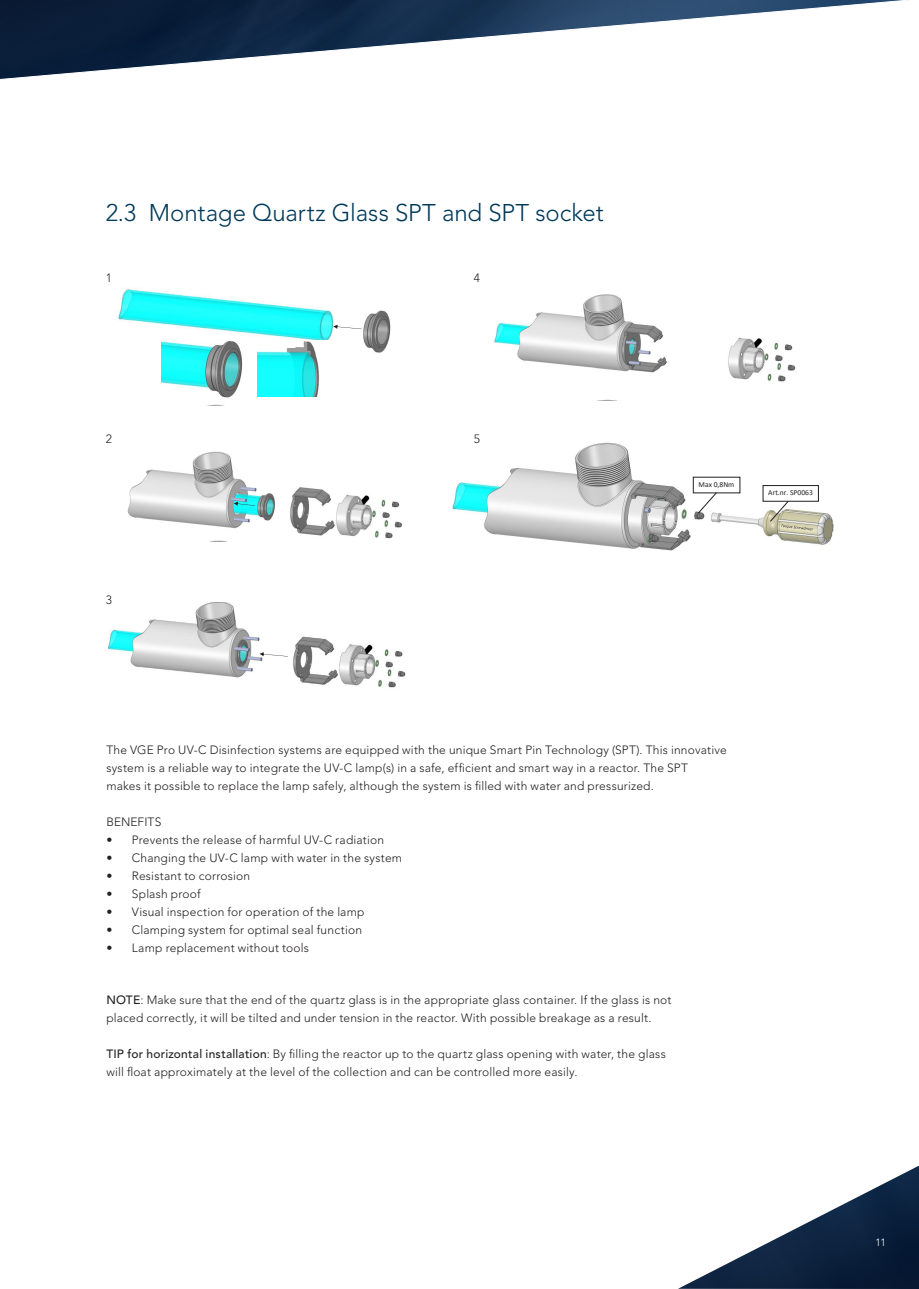
<style>
.page{position:relative;width:919px;height:1289px;background:#fff}
.page>*{position:absolute;margin:0;border:0;box-sizing:border-box;transform-origin:0 0}
.t1{font:300 24px "Avenir LT Std";letter-spacing:-.005em;color:#003859}
.t2{font:300 12px/18px "Avenir LT Std";letter-spacing:.015em;color:#231f20}
.t3{font:300 10.5px "Avenir LT Std";color:#fff}
.t4{font:7.65px "Calibri";color:#231f20}
.s1{font-weight:500}
</style>
<div class="page">
<img style="left:679px;top:1166px;width:239px;height:122px">
<svg style="left:0;top:0;width:908px;height:406px"></svg>
<img style="left:113px;top:287px;width:282px;height:66px">
<img style="left:161px;top:339px;width:88px;height:61px">
<img style="left:122px;top:404px;width:282px;height:1px">
<svg style="left:333px;top:325px;width:28px;height:4px"></svg>
<img style="left:258px;top:341px;width:71px;height:55px">
<img style="left:446px;top:399px;width:391px;height:2px">
<img style="left:487px;top:295px;width:310px;height:87px">
<img style="left:127px;top:451px;width:276px;height:88px">
<img style="left:209px;top:540px;width:19px;height:2px">
<svg style="left:234px;top:501px;width:21px;height:5px"></svg>
<img style="left:107px;top:603px;width:299px;height:85px">
<svg style="left:259px;top:652px;width:29px;height:4px"></svg>
<img style="left:452px;top:442px;width:381px;height:109px">
<div style="left:693px;top:477px;width:46px;height:16px;background:#fff"></div>
<div style="left:763px;top:485px;width:55px;height:16px;background:#fff"></div>
<div style="left:762px;top:485px;width:56px;height:16px;border:1px solid #231f20"></div>
<svg style="left:698px;top:492px;width:18px;height:21px"></svg>
<img style="left:775px;top:522px;width:59px;height:13px">
<svg style="left:769px;top:500px;width:44px;height:30px"></svg>
<h1 class="t1" style="left:106px;top:199px;width:499px">2.3 Montage Quartz Glass SPT and SPT socket</h1>
<p class="t2" style="left:106px;top:268px;width:8px">1</p>
<p class="t2" style="left:473px;top:268px;width:8px">4</p>
<p class="t2" style="left:106px;top:430px;width:8px">2</p>
<p class="t2" style="left:473px;top:430px;width:8px">5</p>
<p class="t2" style="left:106px;top:591px;width:8px">3</p>
<p class="t4" style="left:698px;top:479px;width:37px">Max 0,8Nm</p>
<p class="t4" style="left:768px;top:487px;width:46px">Art.nr. SP0063</p>
<p class="t2" style="left:106px;top:740px;width:622px">The VGE Pro UV-C Disinfection systems are equipped with the unique Smart Pin Technology (SPT). This innovative system is a reliable way to integrate the UV-C lamp(s) in a safe, efficient and smart way in a reactor. The SPT<br>makes it possible to replace the lamp safely, although the system is filled with water and pressurized.</p>
<p class="t2" style="left:106px;top:812px;width:56px">BENEFITS</p>
<p class="t2" style="left:106px;top:830px;width:279px">• Prevents the release of harmful UV-C radiation</p>
<p class="t2" style="left:106px;top:848px;width:297px">• Changing the UV-C lamp with water in the system</p>
<p class="t2" style="left:106px;top:866px;width:145px">• Resistant to corrosion</p>
<p class="t2" style="left:106px;top:884px;width:96px">• Splash proof</p>
<p class="t2" style="left:106px;top:902px;width:260px">• Visual inspection for operation of the lamp</p>
<p class="t2" style="left:106px;top:920px;width:257px">• Clamping system for optimal seal function</p>
<p class="t2" style="left:106px;top:938px;width:204px">• Lamp replacement without tools</p>
<p class="t4" style="left:381px;top:783px;width:46px">Art.nr. SP0063</p>
<p class="t4" style="left:311px;top:835px;width:37px">Max 0,8Nm</p>
<p class="t2" style="left:106px;top:991px;width:566px"><span class="s1">NOTE</span>: Make sure that the end of the quartz glass is in the appropriate glass container. If the glass is not placed correctly, it will be tilted and under tension in the reactor. With possible breakage as a result.</p>
<p class="t2" style="left:106px;top:1045px;width:561px"><span class="s1">TIP for horizontal installation</span>: By filling the reactor up to the quartz glass opening with water, the glass will float approximately at the level of the collection and can be controlled more easily.</p>
<p class="t3" style="left:875px;top:1236px;width:12px">11</p>
</div>
